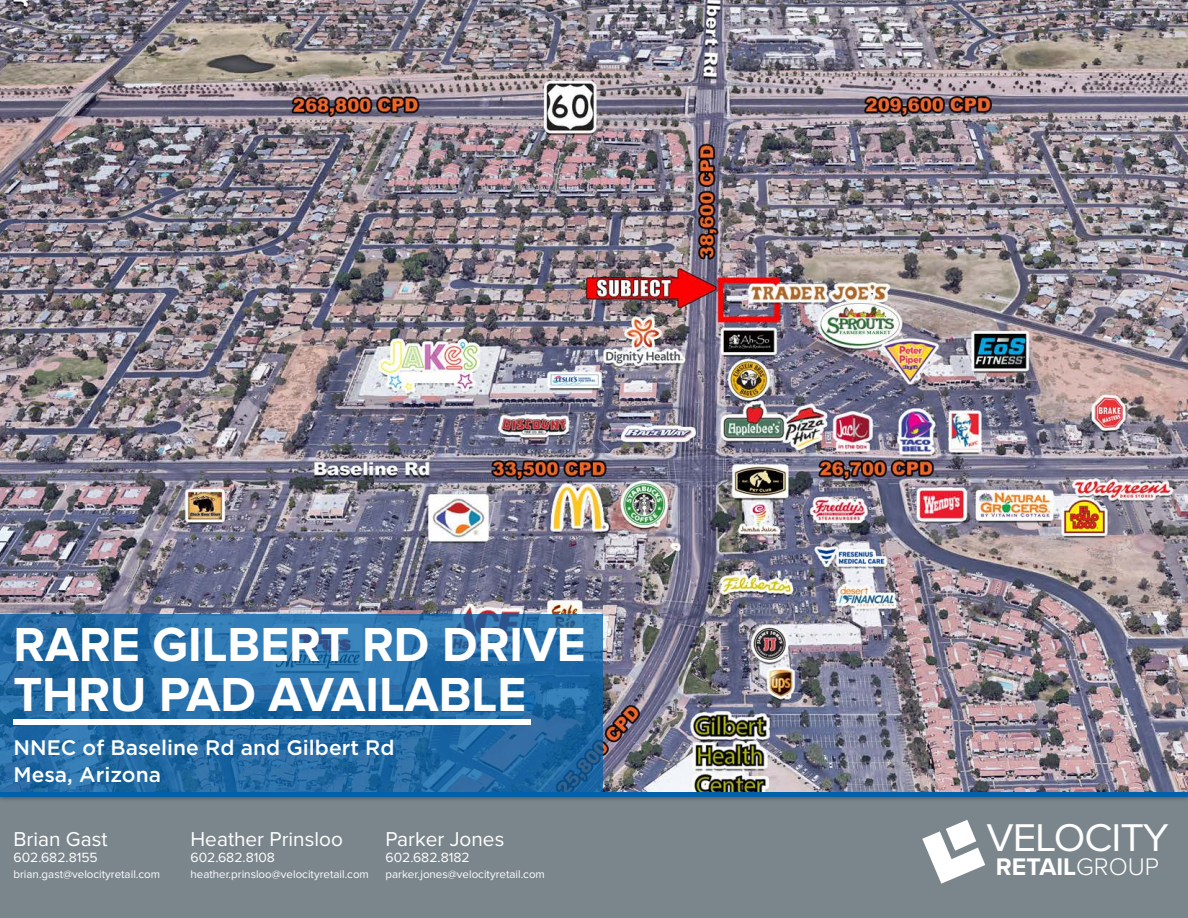
<style>
.page{position:relative;width:1188px;height:918px;background:#fff}
.page>*{position:absolute;margin:0;border:0;box-sizing:border-box;transform-origin:0 0}
.t1{font:700 49.5px/49.5px "Proxima Nova";color:#fff}
.t2{font:40.2px "Proxima Nova";letter-spacing:-.025em;color:#fff}
.t3{font:700 24.9px "Proxima Nova";color:#fff}
.t4{font:500 21px "Gotham";color:#fff}
.t5{font:20.85px "Proxima Nova";color:#fff}
.t6{font:13.8px "Proxima Nova";color:#fff}
.t7{font:11.55px "Proxima Nova";color:#fff}
.s1{font-weight:300}
</style>
<div class="page">
<div style="left:0;top:797px;width:1188px;height:121px;background:#7b868c"></div>
<div style="left:0;top:786px;width:1188px;height:17px;background:#231f20;opacity:.75"></div>
<div style="left:0;top:792px;width:1188px;height:5px;background:#0161aa"></div>
<svg style="left:922px;top:820px;width:63px;height:64px"></svg>
<img style="left:0;top:0;width:1188px;height:792px">
<svg style="left:0;top:615px;width:603px;height:177px;background:#266ca7"></svg>
<div style="left:14px;top:720px;width:517px;height:5px;background:#fff"></div>
<p class="t1" style="left:14px;top:621px;width:574px">RARE GILBERT RD DRIVE<br>THRU PAD AVAILABLE</p>
<p class="t4" style="left:14px;top:733px;width:382px">NNEC of Baseline Rd and Gilbert Rd</p>
<p class="t4" style="left:14px;top:760px;width:149px">Mesa, Arizona</p>
<h3 class="t5" style="left:14px;top:827px;width:96px">Brian Gast</h3>
<p class="t6" style="left:14px;top:850px;width:86px">602.682.8155</p>
<p class="t7" style="left:14px;top:868px;width:148px">brian.gast@velocityretail.com</p>
<h3 class="t5" style="left:191px;top:827px;width:154px">Heather Prinsloo</h3>
<p class="t6" style="left:191px;top:850px;width:86px">602.682.8108</p>
<p class="t7" style="left:191px;top:868px;width:180px">heather.prinsloo@velocityretail.com</p>
<h3 class="t5" style="left:386px;top:827px;width:120px">Parker Jones</h3>
<p class="t6" style="left:386px;top:850px;width:86px">602.682.8182</p>
<p class="t7" style="left:386px;top:868px;width:161px">parker.jones@velocityretail.com</p>
<h2 class="t2" style="left:986px;top:815px;width:184px">VELOCITY</h2>
<h3 class="t3" style="left:996px;top:852px;width:165px">RETAIL<span class="s1">GROUP</span></h3>
</div>
